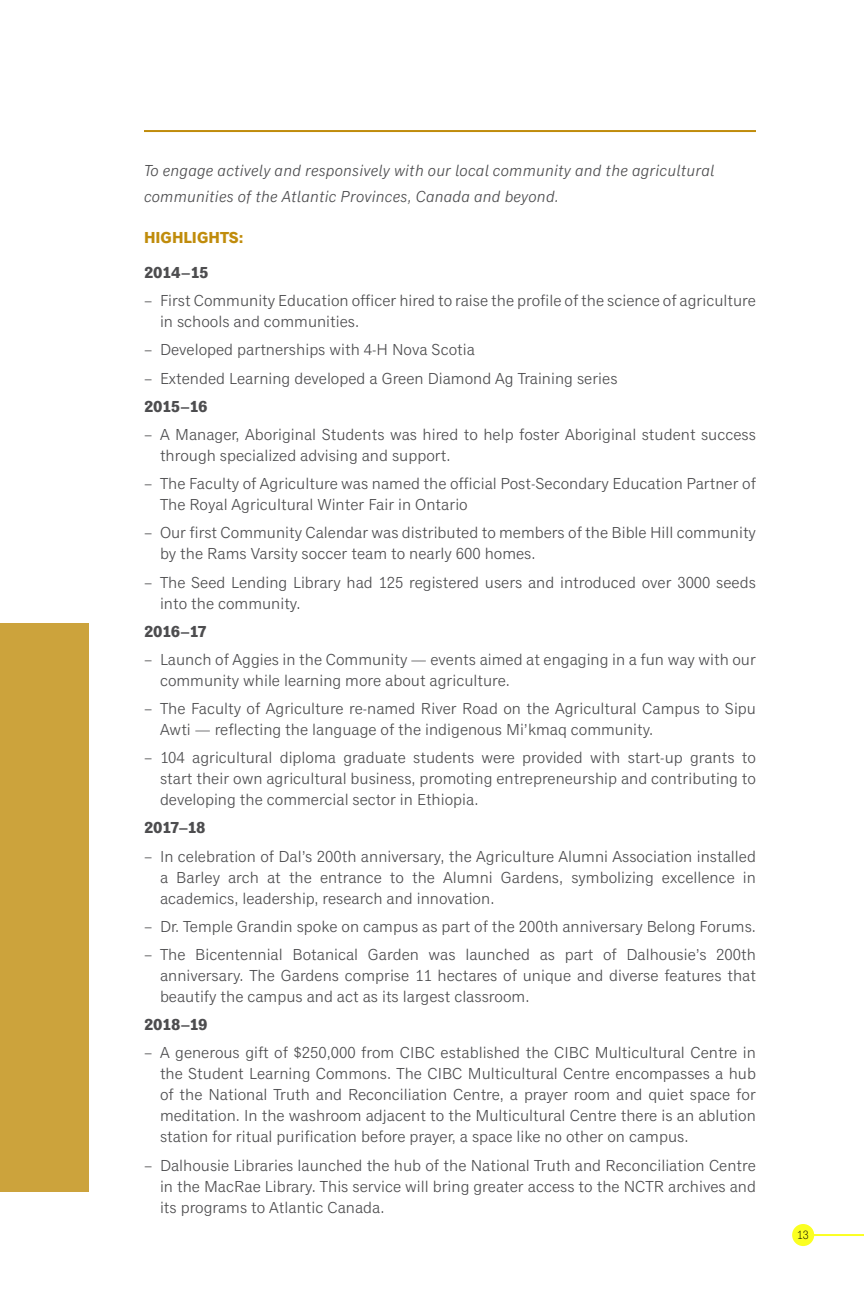
<style>
.page{position:relative;width:864px;height:1296px;background:#fff}
.page>*{position:absolute;margin:0;border:0;box-sizing:border-box;transform-origin:0 0}
.t1{font:16px/21px "Classic Grotesque Std";color:#4d4d4f}
.t2{font:italic 16px/26px "Classic Grotesque Std";letter-spacing:.02em;color:#4d4d4f}
.t3{font:700 16px "Classic Grotesque Std";letter-spacing:-.02em;color:#4d4d4f}
.t4{font:700 16px "Classic Grotesque Std";color:#c08c0c}
.t5{font:300 12px "Classic Grotesque Std";color:#000}
</style>
<div class="page">
<div style="left:0;top:623px;width:89px;height:569px;background:#cca33c"></div>
<hr style="left:144px;top:130px;width:612px;height:2px;background:#c08c0c">
<hr style="left:803px;top:1234px;width:61px;height:2px;background:#fbff22">
<div style="left:792px;top:1224px;width:22px;height:22px;background:#fbff22;border-radius:50%"></div>
<p class="t2" style="left:144px;top:158px;width:572px">To engage actively and responsively with our local community and the agricultural communities of the Atlantic Provinces, Canada and beyond.</p>
<p class="t4" style="left:144px;top:228px;width:101px">HIGHLIGHTS:</p>
<p class="t3" style="left:144px;top:264px;width:66px">2014–15</p>
<p class="t1" style="left:160px;top:291px;width:597px;text-indent:-16px">− First Community Education officer hired to raise the profile of the science of agriculture in schools and communities.</p>
<p class="t1" style="left:144px;top:336px;width:475px;line-height:28.2px">− Developed partnerships with 4-H Nova Scotia<br>− Extended Learning developed a Green Diamond Ag Training series</p>
<p class="t3" style="left:144px;top:397px;width:65px">2015–16</p>
<p class="t1" style="left:160px;top:424px;width:598px;text-indent:-16px">− A Manager, Aboriginal Students was hired to help foster Aboriginal student success through specialized advising and support.</p>
<p class="t1" style="left:160px;top:474px;width:597px;text-indent:-16px">− The Faculty of Agriculture was named the official Post-Secondary Education Partner of<br>The Royal Agricultural Winter Fair in Ontario</p>
<p class="t1" style="left:160px;top:523px;width:598px;text-indent:-16px">− Our first Community Calendar was distributed to members of the Bible Hill community by the Rams Varsity soccer team to nearly 600 homes.</p>
<p class="t1" style="left:160px;top:572px;width:597px;text-indent:-16px">− The Seed Lending Library had 125 registered users and introduced over 3000 seeds into the community.</p>
<p class="t3" style="left:144px;top:622px;width:64px">2016–17</p>
<p class="t1" style="left:160px;top:649px;width:598px;text-indent:-16px">− Launch of Aggies in the Community — events aimed at engaging in a fun way with our community while learning more about agriculture.</p>
<p class="t1" style="left:160px;top:699px;width:598px;text-indent:-16px">− The Faculty of Agriculture re-named River Road on the Agricultural Campus to Sipu<br>Awti — reflecting the language of the indigenous Mi’kmaq community.</p>
<p class="t1" style="left:160px;top:748px;width:598px;text-align:justify;text-indent:-16px">− 104 agricultural diploma graduate students were provided with start-up grants to start their own agricultural business, promoting entrepreneurship and contributing to developing the commercial sector in Ethiopia.</p>
<p class="t3" style="left:144px;top:819px;width:63px">2017–18</p>
<p class="t1" style="left:160px;top:846px;width:598px;text-align:justify;text-indent:-16px">− In celebration of Dal’s 200th anniversary, the Agriculture Alumni Association installed a Barley arch at the entrance to the Alumni Gardens, symbolizing excellence in academics, leadership, research and innovation.</p>
<p class="t1" style="left:144px;top:913px;width:614px;line-height:28.2px">− Dr. Temple Grandin spoke on campus as part of the 200th anniversary Belong Forums. − The Bicentennial Botanical Garden was launched as part of Dalhousie’s 200th</p>
<p class="t1" style="left:160px;top:965px;width:598px">anniversary. The Gardens comprise 11 hectares of unique and diverse features that beautify the campus and act as its largest classroom.</p>
<p class="t3" style="left:144px;top:1016px;width:65px">2018–19</p>
<p class="t1" style="left:160px;top:1043px;width:598px;text-align:justify;text-indent:-16px">− A generous gift of $250,000 from CIBC established the CIBC Multicultural Centre in the Student Learning Commons. The CIBC Multicultural Centre encompasses a hub of the National Truth and Reconciliation Centre, a prayer room and quiet space for meditation. In the washroom adjacent to the Multicultural Centre there is an ablution station for ritual purification before prayer, a space like no other on campus.</p>
<p class="t1" style="left:160px;top:1155px;width:598px;text-align:justify;text-indent:-16px">− Dalhousie Libraries launched the hub of the National Truth and Reconciliation Centre in the MacRae Library. This service will bring greater access to the NCTR archives and its programs to Atlantic Canada.</p>
<p class="t5" style="left:797px;top:1228px;width:13px">13</p>
</div>
